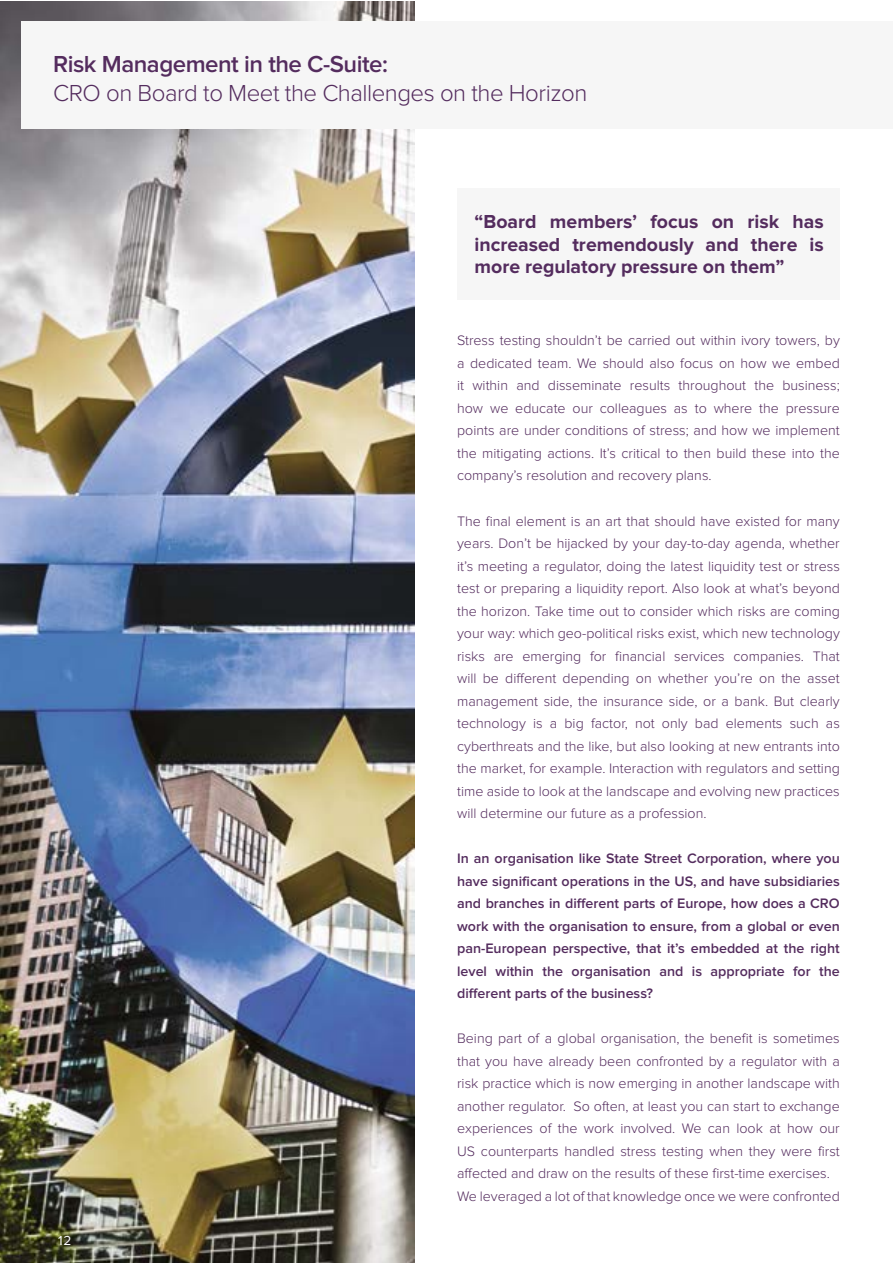
<style>
.page{position:relative;width:893px;height:1263px;background:#fff}
.page>*{position:absolute;margin:0;border:0;box-sizing:border-box;transform-origin:0 0}
.t1{font:300 24px/28.5px "Proxima Nova";letter-spacing:-.02em;color:#542c5e}
.t2{font:700 19.5px/22.5px "Proxima Nova";color:#542c5e;text-align:justify}
.t3{font:300 14.25px/22.5px "Proxima Nova";color:#542c5e;text-align:justify}
.t4{font:600 14.25px/22.5px "Proxima Nova";color:#542c5e;text-align:justify}
.t5{font:13.5px "Proxima Nova";color:#fff}
.s1{font-weight:600}
</style>
<div class="page">
<img style="left:0;top:1px;width:414px;height:1262px">
<div style="left:457px;top:188px;width:382px;height:112px;background:#f6f6f6"></div>
<div style="left:21px;top:21px;width:871px;height:108px;background:#f6f6f6"></div>
<p class="t1" style="left:53px;top:51px;width:536px"><span class="s1">Risk Management in the C-Suite:<br></span>CRO on Board to Meet the Challenges on the Horizon</p>
<p class="t2" style="left:474px;top:211px;width:351px">“Board members’ focus on risk has increased tremendously and there is more regulatory pressure on them”</p>
<p class="t5" style="left:58px;top:1234px;width:15px">12</p>
<p class="t3" style="left:457px;top:330px;width:384px">Stress testing shouldn’t be carried out within ivory towers, by a dedicated team. We should also focus on how we embed it within and disseminate results throughout the business; how we educate our colleagues as to where the pressure points are under conditions of stress; and how we implement the mitigating actions. It’s critical to then build these into the company’s resolution and recovery plans.</p>
<p class="t3" style="left:457px;top:510px;width:384px">The final element is an art that should have existed for many years. Don’t be hijacked by your day-to-day agenda, whether it’s meeting a regulator, doing the latest liquidity test or stress test or preparing a liquidity report. Also look at what’s beyond the horizon. Take time out to consider which risks are coming your way: which geo-political risks exist, which new technology risks are emerging for financial services companies. That will be different depending on whether you’re on the asset management side, the insurance side, or a bank. But clearly technology is a big factor, not only bad elements such as cyberthreats and the like, but also looking at new entrants into the market, for example. Interaction with regulators and setting time aside to look at the landscape and evolving new practices will determine our future as a profession.</p>
<p class="t4" style="left:457px;top:848px;width:384px">In an organisation like State Street Corporation, where you have significant operations in the US, and have subsidiaries and branches in different parts of Europe, how does a CRO work with the organisation to ensure, from a global or even pan-European perspective, that it’s embedded at the right level within the organisation and is appropriate for the different parts of the business?</p>
<p class="t3" style="left:457px;top:1028px;width:384px;text-align:left">Being part of a global organisation, the benefit is sometimes that you have already been confronted by a regulator with a risk practice which is now emerging in another landscape with another regulator. So often, at least you can start to exchange experiences of the work involved. We can look at how our US counterparts handled stress testing when they were first affected and draw on the results of these first-time exercises.<br>We leveraged a lot of that knowledge once we were confronted</p>
</div>
